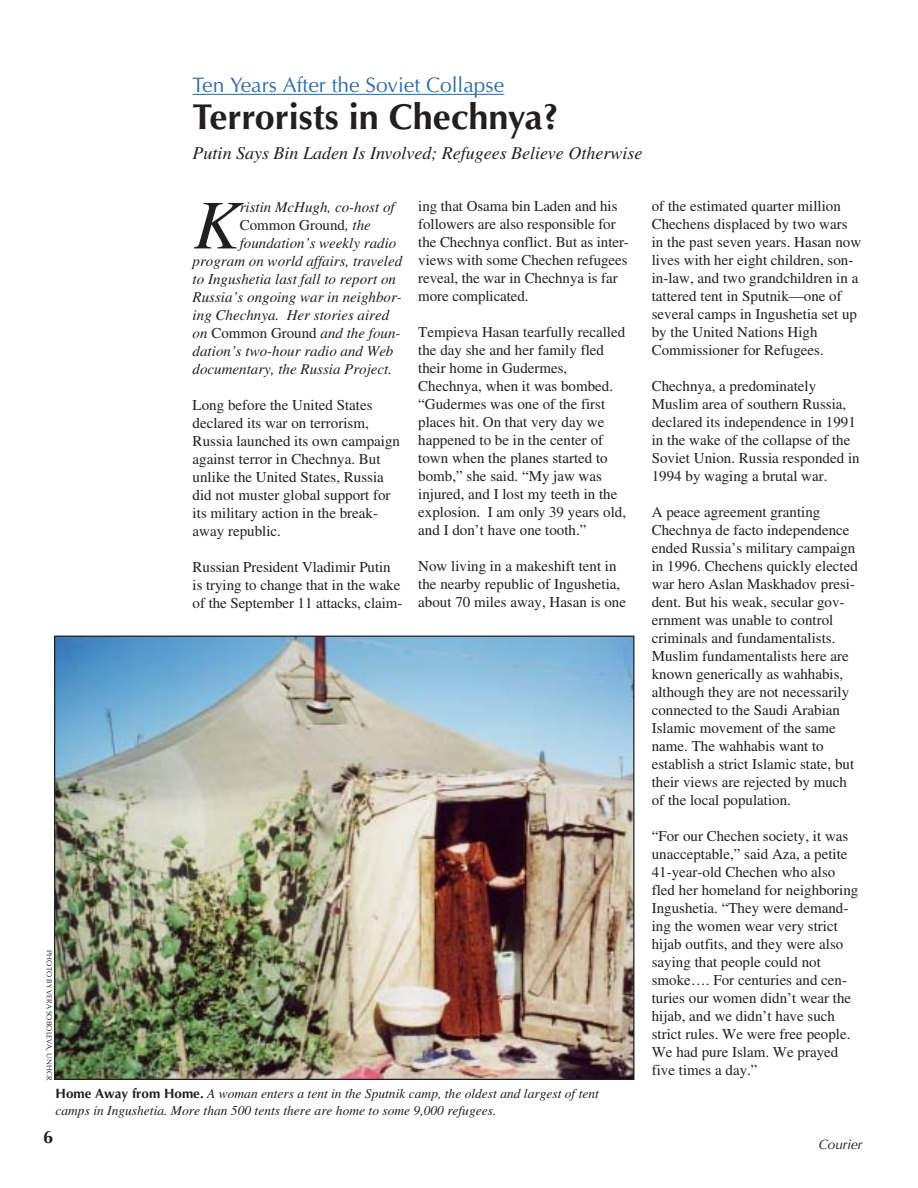
<style>
.page{position:relative;width:918px;height:1188px;background:#fff}
.page>*{position:absolute;margin:0;border:0;box-sizing:border-box;transform-origin:0 0}
.t1{font:italic 69.6px "Times";color:#231f20}
.t2{font:700 36px "Optima";color:#231f20}
.t3{font:21px "Optima";color:#316da2}
.t4{font:italic 18px "Times";color:#231f20}
.t5{font:700 18px "Optima";color:#231f20}
.t6{font:15px/18px "Times";color:#231f20}
.t7{font:italic 15px "Times";color:#231f20}
.t8{font:italic 13.5px/16.5px "Times";color:#231f20}
.t9{font:italic 13.5px "Optima";color:#231f20}
.t10{font:7.5px "Optima";color:#231f20}
.s1{font-style:italic}
.s2{font-style:normal}
.s3{font-family:"Optima";font-weight:700;font-style:normal}
</style>
<div class="page">
<hr style="left:202px;top:94px;width:41px;height:1px;background:#316da2">
<hr style="left:241px;top:94px;width:147px;height:1px;background:#316da2">
<hr style="left:388px;top:94px;width:116px;height:1px;background:#316da2">
<img style="left:56px;top:638px;width:576px;height:440px">
<h3 class="t3" style="left:193px;top:77px;width:313px">Ten Years After the Soviet Collapse</h3>
<h2 class="t2" style="left:193px;top:99px;width:368px">Terrorists in Chechnya?</h2>
<p class="t4" style="left:193px;top:146px;width:451px">Putin Says Bin Laden Is Involved; Refugees Believe Otherwise</p>
<p class="t10" style="left:52px;top:950px;width:132px;rotate:90deg">PHOTO BY VERA SOBOLEVA, UNHCR</p>
<p class="t7" style="left:240px;top:202px;width:156px">ristin McHugh, co-host of</p>
<p class="t6" style="left:240px;top:218px;width:133px">Common Ground<span class="s1">, the</span></p>
<p class="t7" style="left:240px;top:238px;width:158px">foundation’s weekly radio</p>
<p class="t7" style="left:193px;top:256px;width:211px">program on world affairs, traveled</p>
<p class="t7" style="left:193px;top:274px;width:205px">to Ingushetia last fall to report on</p>
<p class="t7" style="left:193px;top:292px;width:211px">Russia’s ongoing war in neighbor-</p>
<p class="t7" style="left:193px;top:310px;width:198px">ing Chechnya. Her stories aired</p>
<p class="t7" style="left:193px;top:328px;width:209px">on <span class="s2">Common Ground</span> and the foun-</p>
<p class="t7" style="left:193px;top:346px;width:202px">dation’s two-hour radio and Web</p>
<p class="t7" style="left:193px;top:364px;width:201px">documentary, the Russia Project.</p>
<p class="t6" style="left:193px;top:398px;width:209px">Long before the United States declared its war on terrorism,<br>Russia launched its own campaign against terror in Chechnya. But unlike the United States, Russia did not muster global support for its military action in the break&shy;away republic.</p>
<p class="t6" style="left:193px;top:560px;width:211px">Russian President Vladimir Putin is trying to change that in the wake of the September 11 attacks, claim-</p>
<h1 class="t1" style="left:194px;top:199px;width:48px">K</h1>
<p class="t6" style="left:418px;top:199px;width:212px">ing that Osama bin Laden and his followers are also responsible for the Chechnya conflict. But as inter&shy;views with some Chechen refugees reveal, the war in Chechnya is far more complicated.</p>
<p class="t6" style="left:418px;top:325px;width:209px">Tempieva Hasan tearfully recalled the day she and her family fled their home in Gudermes,<br>Chechnya, when it was bombed. “Gudermes was one of the first places hit. On that very day we happened to be in the center of town when the planes started to bomb,” she said. “My jaw was injured, and I lost my teeth in the explosion. I am only 39 years old, and I don’t have one tooth.”</p>
<p class="t6" style="left:418px;top:559px;width:209px">Now living in a makeshift tent in the nearby republic of Ingushetia, about 70 miles away, Hasan is one</p>
<p class="t8" style="left:55px;top:1087px;width:545px"><span class="s3">Home Away from Home.</span> A woman enters a tent in the Sputnik camp, the oldest and largest of tent camps in Ingushetia. More than 500 tents there are home to some 9,000 refugees.</p>
<p class="t5" style="left:43px;top:1128px;width:12px">6</p>
<p class="t6" style="left:652px;top:199px;width:211px">of the estimated quarter million<br>Chechens displaced by two wars in the past seven years. Hasan now lives with her eight children, son&shy;in-law, and two grandchildren in a tattered tent in Sputnik—one of several camps in Ingushetia set up by the United Nations High<br>Commissioner for Refugees.</p>
<p class="t6" style="left:652px;top:379px;width:209px">Chechnya, a predominately<br>Muslim area of southern Russia, declared its independence in 1991 in the wake of the collapse of the<br>Soviet Union. Russia responded in<br>1994 by waging a brutal war.</p>
<p class="t6" style="left:652px;top:505px;width:208px">A peace agreement granting<br>Chechnya de facto independence ended Russia’s military campaign in 1996. Chechens quickly elected war hero Aslan Maskhadov presi&shy;dent. But his weak, secular gov&shy;ernment was unable to control criminals and fundamentalists.<br>Muslim fundamentalists here are known generically as wahhabis, although they are not necessarily connected to the Saudi Arabian<br>Islamic movement of the same name. The wahhabis want to establish a strict Islamic state, but their views are rejected by much of the local population.</p>
<p class="t6" style="left:652px;top:829px;width:208px">“For our Chechen society, it was unacceptable,” said Aza, a petite<br>41-year-old Chechen who also fled her homeland for neighboring<br>Ingushetia. “They were demand&shy;ing the women wear very strict hijab outfits, and they were also saying that people could not smoke…. For centuries and cen&shy;turies our women didn’t wear the hijab, and we didn’t have such strict rules. We were free people.<br>We had pure Islam. We prayed five times a day.”</p>
<p class="t9" style="left:818px;top:1136px;width:45px">Courier</p>
</div>
